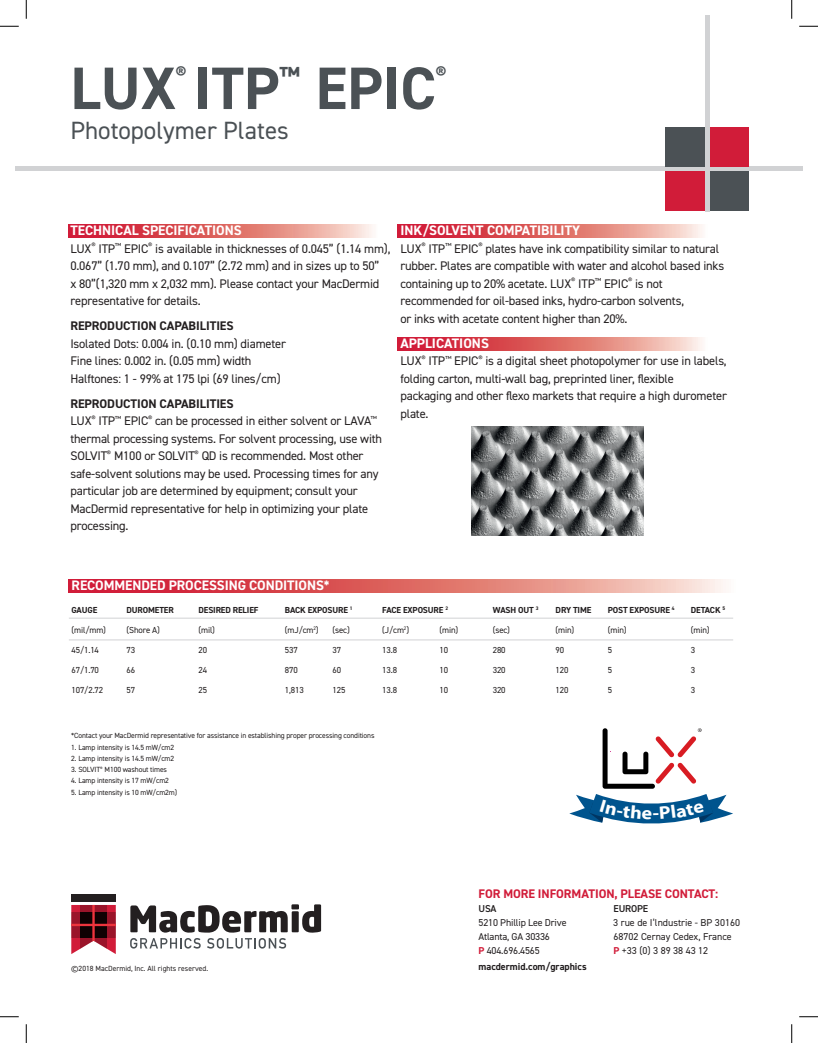
<style>
.page{position:relative;width:818px;height:1043px;background:#fff}
.page>*{position:absolute;margin:0;border:0;box-sizing:border-box;transform-origin:0 0}
.t1{font:700 60px "DIN2014";color:#4b5155}
.t2{font:25px "DIN2014";color:#4b5155}
.t3{font:700 23.38px "DIN2014";color:#4b5155}
.t4{font:700 18.25px "DIN2014";color:#4b5155}
.t5{font:700 13.75px "DIN2014";color:#fff}
.t6{font:12.5px/17.5px "DIN2014";letter-spacing:-.015em;color:#231f20}
.t7{font:700 12.5px "DIN2014";letter-spacing:-.005em;color:#d11c39}
.t8{font:700 12.5px "DIN2014";letter-spacing:-.005em;color:#231f20}
.t9{font:10px "DIN2014";color:#231f20}
.t10{font:700 10px "DIN2014";color:#231f20}
.t11{font:600 10px "DIN2014";letter-spacing:-.015em;color:#231f20}
.t12{font:8.75px "DIN2014";letter-spacing:-.015em;color:#231f20}
.t13{font:700 8.75px "DIN2014";letter-spacing:-.015em;color:#231f20}
.t14{font:7.5px "DIN2014";letter-spacing:-.015em;color:#231f20}
.s1{font-weight:700}
.s2{font-weight:700;color:#d11c39}
</style>
<div class="page">
<div style="left:15px;top:166px;width:787px;height:5px;background:#d1d2d4"></div>
<div style="left:665px;top:171px;width:39px;height:40px;background:#d11c39"></div>
<div style="left:709px;top:127px;width:40px;height:39px;background:#d11c39"></div>
<div style="left:665px;top:127px;width:39px;height:39px;background:#4b5155"></div>
<div style="left:709px;top:171px;width:40px;height:40px;background:#4b5155"></div>
<div style="left:704px;top:15px;width:5px;height:196px;background:#d1d2d4"></div>
<svg style="left:71px;top:905px;width:45px;height:49px;background:#933441"></svg>
<div style="left:71px;top:894px;width:45px;height:7px;background:#231f20"></div>
<svg style="left:130px;top:904px;width:191px;height:28px"></svg>
<svg style="left:130px;top:938px;width:71px;height:10px"></svg>
<svg style="left:207px;top:938px;width:79px;height:10px"></svg>
<svg style="left:68px;top:224px;width:304px;height:13px;background:#e06d6e"></svg>
<svg style="left:398px;top:224px;width:304px;height:13px;background:#e06d6f"></svg>
<svg style="left:398px;top:337px;width:304px;height:13px;background:#e06d6f"></svg>
<svg style="left:69px;top:579px;width:654px;height:13px;background:#e06d6e"></svg>
<hr style="left:69px;top:617px;width:664px;height:1px;background:#d1d2d4">
<hr style="left:69px;top:639px;width:664px;height:1px;background:#d1d2d4">
<svg style="left:602px;top:728px;width:99px;height:60px"></svg>
<img style="left:471px;top:427px;width:172px;height:108px">
<svg style="left:0;top:25px;width:19px;height:2px"></svg>
<svg style="left:799px;top:25px;width:19px;height:2px"></svg>
<svg style="left:0;top:1016px;width:19px;height:1px"></svg>
<svg style="left:799px;top:1016px;width:19px;height:1px"></svg>
<svg style="left:25px;top:0;width:2px;height:19px"></svg>
<svg style="left:25px;top:1024px;width:2px;height:18px"></svg>
<svg style="left:791px;top:0;width:1px;height:19px"></svg>
<svg style="left:791px;top:1024px;width:1px;height:18px"></svg>
<svg style="left:569px;top:794px;width:164px;height:30px"></svg>
<h3 class="t4" style="left:176px;top:61px;width:11px">®</h3>
<h3 class="t3" style="left:279px;top:60px;width:23px">™</h3>
<h1 class="t1" style="left:315px;top:48px;width:122px">EPIC</h1>
<h3 class="t4" style="left:436px;top:61px;width:11px">®</h3>
<h2 class="t2" style="left:70px;top:115px;width:220px">Photopolymer Plates</h2>
<h1 class="t1" style="left:70px;top:48px;width:210px">LUX ITP</h1>
<p class="t5" style="left:70px;top:221px;width:173px">TECHNICAL SPECIFICATIONS</p>
<p class="t6" style="left:70px;top:239px;width:321px">LUX<sup>®</sup> ITP<sup>™</sup> EPIC<sup>®</sup> is available in thicknesses of 0.045” (1.14 mm), 0.067” (1.70 mm), and 0.107” (2.72 mm) and in sizes up to 50”<br>x 80”(1,320 mm x 2,032 mm). Please contact your MacDermid representative for details.</p>
<p class="t8" style="left:70px;top:317px;width:165px">REPRODUCTION CAPABILITIES</p>
<p class="t6" style="left:70px;top:334px;width:217px">Isolated Dots: 0.004 in. (0.10 mm) diameter<br>Fine lines: 0.002 in. (0.05 mm) width<br>Halftones: 1 - 99% at 175 lpi (69 lines/cm)</p>
<p class="t6" style="left:70px;top:394px;width:313px"><span class="s1">REPRODUCTION CAPABILITIES<br></span>LUX<sup>®</sup> ITP<sup>™</sup> EPIC<sup>®</sup> can be processed in either solvent or LAVA<sup>™ </sup>thermal processing systems. For solvent processing, use with SOLVIT<sup>®</sup> M100 or SOLVIT<sup>®</sup> QD is recommended. Most other safe-solvent solutions may be used. Processing times for any particular job are determined by equipment; consult your MacDermid representative for help in optimizing your plate processing.</p>
<p class="t5" style="left:400px;top:221px;width:181px">INK/SOLVENT COMPATIBILITY</p>
<p class="t6" style="left:400px;top:239px;width:325px">LUX<sup>®</sup> ITP<sup>™</sup> EPIC<sup>®</sup> plates have ink compatibility similar to natural rubber. Plates are compatible with water and alcohol based inks containing up to 20% acetate. LUX<sup>®</sup> ITP<sup>™</sup> EPIC<sup>®</sup> is not recommended for oil-based inks, hydro-carbon solvents,<br>or inks with acetate content higher than 20%.</p>
<p class="t5" style="left:400px;top:334px;width:90px">APPLICATIONS</p>
<p class="t6" style="left:400px;top:352px;width:328px">LUX<sup>®</sup> ITP<sup>™</sup> EPIC<sup>®</sup> is a digital sheet photopolymer for use in labels, folding carton, multi-wall bag, preprinted liner, flexible packaging and other flexo markets that require a high durometer plate.</p>
<p class="t5" style="left:72px;top:576px;width:259px">RECOMMENDED PROCESSING CONDITIONS*</p>
<p class="t13" style="left:72px;top:604px;width:27px">GAUGE</p>
<p class="t12" style="left:72px;top:624px;width:36px">(mil/mm)</p>
<p class="t12" style="left:72px;top:644px;width:29px">45/1.14</p>
<p class="t12" style="left:72px;top:664px;width:29px">67/1.70</p>
<p class="t12" style="left:72px;top:684px;width:33px">107/2.72</p>
<p class="t13" style="left:285px;top:604px;width:69px">BACK EXPOSURE <sup>1</sup></p>
<p class="t12" style="left:285px;top:624px;width:35px">(mJ/cm<sup>2</sup>)</p>
<p class="t12" style="left:285px;top:644px;width:14px">537</p>
<p class="t12" style="left:285px;top:664px;width:14px">870</p>
<p class="t12" style="left:285px;top:684px;width:20px">1,813</p>
<p class="t13" style="left:198px;top:604px;width:61px">DESIRED RELIEF</p>
<p class="t12" style="left:198px;top:624px;width:18px">(mil)</p>
<p class="t12" style="left:198px;top:644px;width:10px">20</p>
<p class="t12" style="left:198px;top:664px;width:10px">24</p>
<p class="t12" style="left:198px;top:684px;width:10px">25</p>
<p class="t13" style="left:126px;top:604px;width:49px">DUROMETER</p>
<p class="t12" style="left:126px;top:624px;width:35px">(Shore A)</p>
<p class="t12" style="left:126px;top:644px;width:10px">73</p>
<p class="t12" style="left:126px;top:664px;width:10px">66</p>
<p class="t12" style="left:126px;top:684px;width:10px">57</p>
<p class="t12" style="left:332px;top:624px;width:19px">(sec)</p>
<p class="t12" style="left:332px;top:644px;width:10px">37</p>
<p class="t12" style="left:332px;top:664px;width:10px">60</p>
<p class="t12" style="left:332px;top:684px;width:14px">125</p>
<p class="t13" style="left:382px;top:604px;width:67px">FACE EXPOSURE <sup>2</sup></p>
<p class="t12" style="left:382px;top:624px;width:28px">(J/cm<sup>2</sup>)</p>
<p class="t12" style="left:382px;top:644px;width:16px">13.8</p>
<p class="t12" style="left:382px;top:664px;width:16px">13.8</p>
<p class="t12" style="left:382px;top:684px;width:16px">13.8</p>
<p class="t12" style="left:439px;top:624px;width:20px">(min)</p>
<p class="t12" style="left:439px;top:644px;width:10px">10</p>
<p class="t12" style="left:439px;top:664px;width:10px">10</p>
<p class="t12" style="left:439px;top:684px;width:10px">10</p>
<p class="t14" style="left:71px;top:731px;width:305px">*Contact your MacDermid representative for assistance in establishing proper processing conditions</p>
<p class="t14" style="left:71px;top:742px;width:104px">1. Lamp intensity is 14.5 mW/cm2</p>
<p class="t14" style="left:71px;top:753px;width:104px">2. Lamp intensity is 14.5 mW/cm2</p>
<p class="t14" style="left:71px;top:765px;width:97px">3. SOLVIT<sup>®</sup> M100 washout times</p>
<p class="t14" style="left:71px;top:776px;width:99px">4. Lamp intensity is 17 mW/cm2</p>
<p class="t14" style="left:71px;top:787px;width:107px">5. Lamp intensity is 10 mW/cm2m)</p>
<p class="t13" style="left:492px;top:604px;width:47px">WASH OUT <sup>3</sup></p>
<p class="t12" style="left:492px;top:624px;width:19px">(sec)</p>
<p class="t12" style="left:492px;top:644px;width:14px">280</p>
<p class="t12" style="left:492px;top:664px;width:14px">320</p>
<p class="t12" style="left:492px;top:684px;width:14px">320</p>
<p class="t13" style="left:555px;top:604px;width:37px">DRY TIME</p>
<p class="t12" style="left:555px;top:624px;width:20px">(min)</p>
<p class="t12" style="left:555px;top:644px;width:10px">90</p>
<p class="t12" style="left:555px;top:664px;width:14px">120</p>
<p class="t12" style="left:555px;top:684px;width:14px">120</p>
<p class="t13" style="left:607px;top:604px;width:68px">POST EXPOSURE <sup>4</sup></p>
<p class="t12" style="left:607px;top:624px;width:20px">(min)</p>
<p class="t12" style="left:607px;top:644px;width:6px">5</p>
<p class="t12" style="left:607px;top:664px;width:6px">5</p>
<p class="t12" style="left:607px;top:684px;width:6px">5</p>
<p class="t13" style="left:690px;top:604px;width:36px">DETACK <sup>5</sup></p>
<p class="t12" style="left:690px;top:624px;width:20px">(min)</p>
<p class="t12" style="left:690px;top:644px;width:6px">3</p>
<p class="t12" style="left:690px;top:664px;width:6px">3</p>
<p class="t12" style="left:690px;top:684px;width:6px">3</p>
<p class="t7" style="left:478px;top:885px;width:241px">FOR MORE INFORMATION, PLEASE CONTACT:</p>
<p class="t11" style="left:478px;top:902px;width:20px">USA</p>
<p class="t11" style="left:613px;top:902px;width:36px">EUROPE</p>
<p class="t9" style="left:478px;top:916px;width:90px">5210 Phillip Lee Drive</p>
<p class="t9" style="left:613px;top:916px;width:128px">3 rue de I’lndustrie - BP 30160</p>
<p class="t9" style="left:478px;top:930px;width:73px">Atlanta, GA 30336</p>
<p class="t9" style="left:613px;top:930px;width:120px">68702 Cernay Cedex, France</p>
<p class="t9" style="left:478px;top:943px;width:63px"><span class="s2">P</span> 404.696.4565</p>
<p class="t9" style="left:613px;top:943px;width:96px"><span class="s2">P</span> +33 (0) 3 89 38 43 12</p>
<p class="t14" style="left:71px;top:964px;width:138px">©2018 MacDermid, Inc. All rights reserved.</p>
<p class="t10" style="left:478px;top:959px;width:110px">macdermid.com/graphics</p>
</div>
